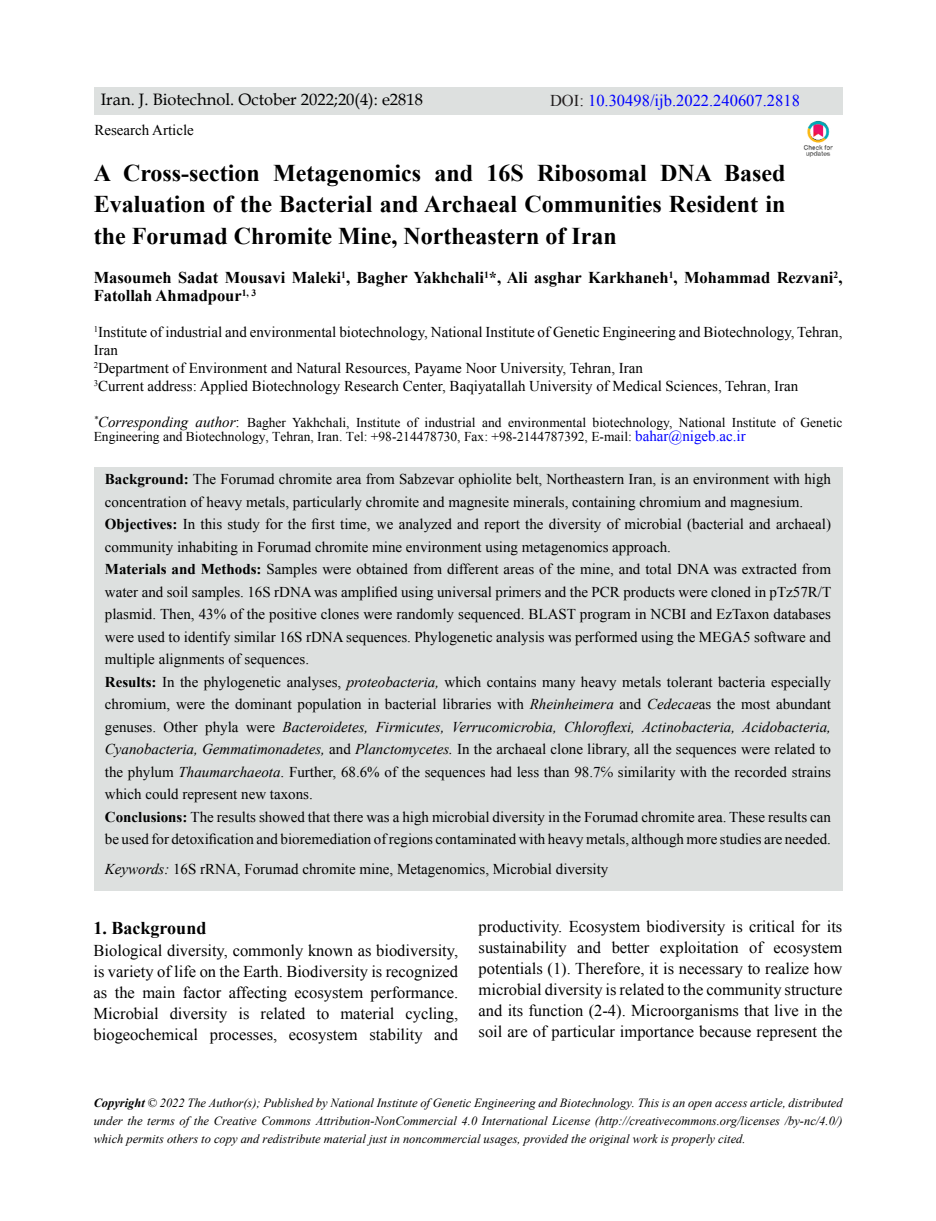
<style>
.page{position:relative;width:936px;height:1221px;background:#fff}
.page>*{position:absolute;margin:0;border:0;box-sizing:border-box;transform-origin:0 0}
.t1{font:700 24px/31.5px "Times New Roman";color:#000;text-align:justify}
.t2{font:700 18px "Times New Roman";color:#000}
.t3{font:16.5px/21px "Times New Roman";color:#000;text-align:justify}
.t4{font:700 16.5px/18px "Times New Roman";color:#000}
.t5{font:16.5px "Book Antiqua";color:#000}
.Paragraph_MAS{font:16.5px "Times New Roman";color:#00f}
.Paragraph_MAS-2{font:15px/22.5px "Times New Roman";color:#000}
.t6{font:13.5px/13.5px "Times New Roman";color:#000}
.Paragraph_MAS-3{font:italic 12.45px/18px "Times New Roman";color:#000;text-align:justify}
.s1{color:#231f20}
.s2{font-style:italic;font-size:15px}
.s3{font-size:15px}
.s4{font-size:15px;color:#00f}
.s5{font-weight:700}
.s6{font-style:italic}
</style>
<div class="page">
<div style="left:94px;top:467px;width:748px;height:423px;background:#dde0df"></div>
<img style="left:803px;top:120px;width:30px;height:37px">
<div style="left:94px;top:87px;width:748px;height:27px;background:#dde0df"></div>
<p class="t5" style="left:101px;top:88px;width:324px">Iran. J. Biotechnol. October 2022;20(4): e2818</p>
<p class="Paragraph_MAS" style="left:550px;top:90px;width:251px"><span class="s1">DOI:</span> 10.30498/ijb.2022.240607.2818</p>
<p class="Paragraph_MAS-2" style="left:94px;top:118px;width:101px">Research Article</p>
<p class="t1" style="left:94px;top:156px;width:693px">A Cross-section Metagenomics and 16S Ribosomal DNA Based Evaluation of the Bacterial and Archaeal Communities Resident in the Forumad Chromite Mine, Northeastern of Iran</p>
<p class="t4" style="left:94px;top:268px;width:750px">Masoumeh Sadat Mousavi Maleki<sup>1</sup>, Bagher Yakhchali<sup>1</sup>*, Ali asghar Karkhaneh<sup>1</sup>, Mohammad Rezvani<sup>2</sup>,<br>Fatollah Ahmadpour<sup>1,</sup> <sup>3</sup></p>
<p class="Paragraph_MAS-2" style="left:94px;top:323px;width:750px;line-height:18px"><sup>1</sup>Institute of industrial and environmental biotechnology, National Institute of Genetic Engineering and Biotechnology, Tehran,<br>Iran</p>
<p class="Paragraph_MAS-2" style="left:94px;top:357px;width:550px"><sup>2</sup>Department of Environment and Natural Resources, Payame Noor University, Tehran, Iran</p>
<p class="Paragraph_MAS-2" style="left:94px;top:375px;width:706px"><sup>3</sup>Current address: Applied Biotechnology Research Center, Baqiyatallah University of Medical Sciences, Tehran, Iran</p>
<p class="t6" style="left:94px;top:416px;width:750px"><sup>*</sup><span class="s2">Corresponding author</span><span class="s3">:</span> Bagher Yakhchali, Institute of industrial and environmental biotechnology, National Institute of Genetic<br>Engineering and Biotechnology, Tehran, Iran. Tel: +98-214478730, Fax: +98-2144787392, E-mail: <span class="s4">bahar@nigeb.ac.ir</span></p>
<p class="Paragraph_MAS-2" style="left:105px;top:467px;width:727px"><span class="s5">Background:</span> The Forumad chromite area from Sabzevar ophiolite belt, Northeastern Iran, is an environment with high concentration of heavy metals, particularly chromite and magnesite minerals, containing chromium and magnesium.</p>
<p class="Paragraph_MAS-2" style="left:105px;top:512px;width:727px"><span class="s5">Objectives:</span> In this study for the first time, we analyzed and report the diversity of microbial (bacterial and archaeal) community inhabiting in Forumad chromite mine environment using metagenomics approach.</p>
<p class="Paragraph_MAS-2" style="left:105px;top:557px;width:727px;text-align:justify"><span class="s5">Materials and Methods:</span> Samples were obtained from different areas of the mine, and total DNA was extracted from water and soil samples. 16S rDNA was amplified using universal primers and the PCR products were cloned in pTz57R/T plasmid. Then, 43% of the positive clones were randomly sequenced. BLAST program in NCBI and EzTaxon databases were used to identify similar 16S rDNA sequences. Phylogenetic analysis was performed using the MEGA5 software and multiple alignments of sequences.</p>
<p class="Paragraph_MAS-2" style="left:105px;top:670px;width:727px;text-align:justify"><span class="s5">Results:</span> In the phylogenetic analyses, <span class="s6">proteobacteria,</span> which contains many heavy metals tolerant bacteria especially chromium, were the dominant population in bacterial libraries with <span class="s6">Rheinheimera</span> and <span class="s6">Cedecae</span>as the most abundant genuses. Other phyla were <span class="s6">Bacteroidetes, Firmicutes, Verrucomicrobia, Chloroflexi, Actinobacteria, Acidobacteria, Cyanobacteria, Gemmatimonadetes,</span> and <span class="s6">Planctomycetes.</span> In the archaeal clone library, all the sequences were related to the phylum <span class="s6">Thaumarchaeota</span>. Further, 68.6% of the sequences had less than 98.7℅ similarity with the recorded strains which could represent new taxons.</p>
<p class="Paragraph_MAS-2" style="left:105px;top:805px;width:727px"><span class="s5">Conclusions:</span> The results showed that there was a high microbial diversity in the Forumad chromite area. These results can be used for detoxification and bioremediation of regions contaminated with heavy metals, although more studies are needed.</p>
<p class="Paragraph_MAS-2" style="left:105px;top:857px;width:505px"><span class="s6">Keywords:</span> 16S rRNA, Forumad chromite mine, Metagenomics, Microbial diversity</p>
<p class="t2" style="left:94px;top:915px;width:114px">1. Background</p>
<p class="t3" style="left:94px;top:939px;width:366px">Biological diversity, commonly known as biodiversity, is variety of life on the Earth. Biodiversity is recognized as the main factor affecting ecosystem performance.<br>Microbial diversity is related to material cycling, biogeochemical processes, ecosystem stability and</p>
<p class="t3" style="left:478px;top:915px;width:365px">productivity. Ecosystem biodiversity is critical for its sustainability and better exploitation of ecosystem potentials (1). Therefore, it is necessary to realize how microbial diversity is related to the community structure and its function (2-4). Microorganisms that live in the soil are of particular importance because represent the</p>
<p class="Paragraph_MAS-3" style="left:94px;top:1093px;width:750px"><span class="s5">Copyright</span> © 2022 The Author(s); Published by National Institute of Genetic Engineering and Biotechnology. This is an open access article, distributed under the terms of the Creative Commons Attribution-NonCommercial 4.0 International License (http://creativecommons.org/licenses /by-nc/4.0/) which permits others to copy and redistribute material just in noncommercial usages, provided the original work is properly cited.</p>
</div>
